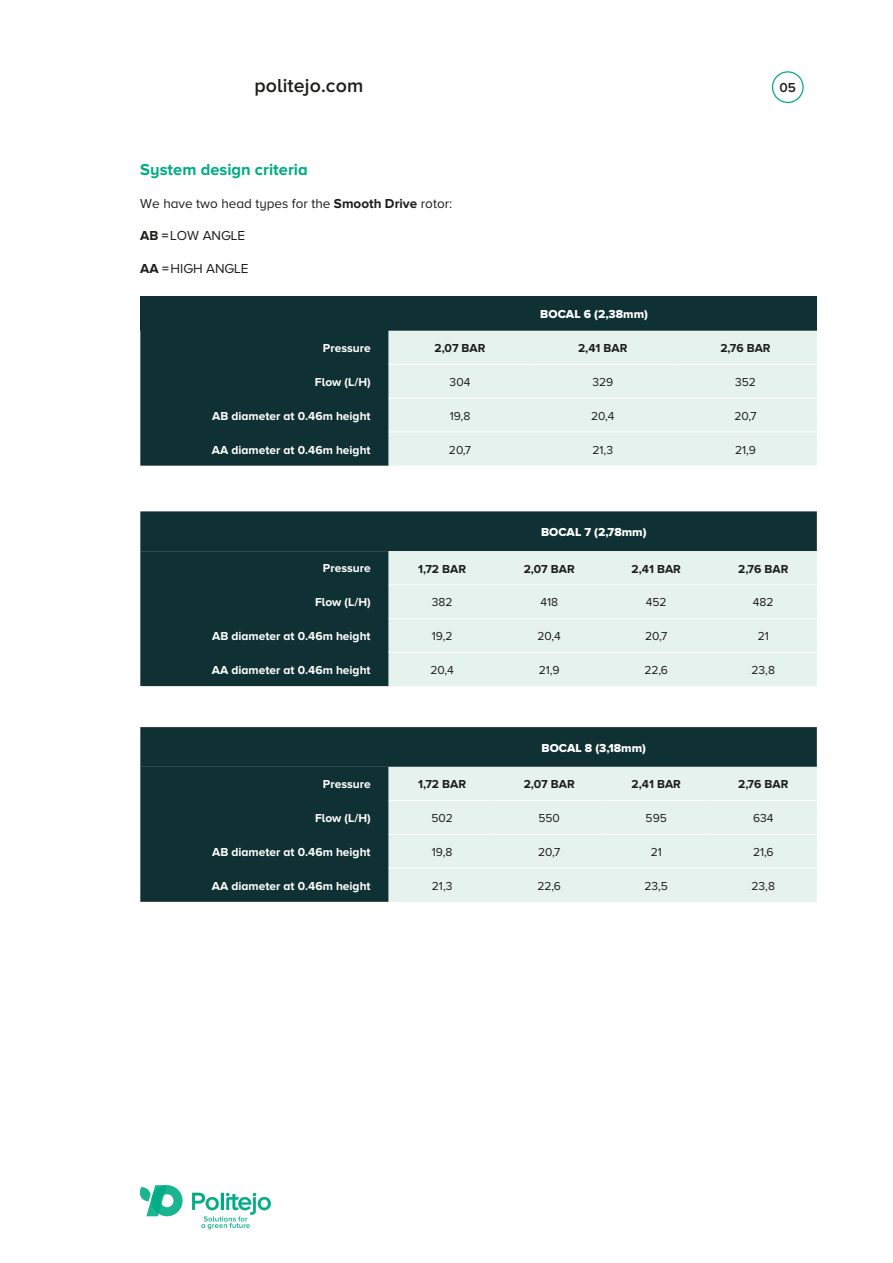
<style>
.page{position:relative;width:893px;height:1263px;background:#fff}
.page>*{position:absolute;margin:0;border:0;box-sizing:border-box;transform-origin:0 0}
.t1{font:600 19.5px "Proxima Nova A";letter-spacing:.005em;color:#1d1d1b}
.t2{font:700 16.5px "Proxima Nova A";color:#00ac84}
.t3{font:13.5px "Proxima Nova A";color:#1d1d1b}
.t4{font:600 13.5px "Proxima Nova A";color:#1d1d1b}
.t5{font:700 12px "Proxima Nova A";color:#fff}
.t6{font:12px "Proxima Nova A";color:#1d1d1b}
.t7{font:700 12px "Proxima Nova A";color:#1d1d1b}
.t8{font:12px "Proxima Nova A Extrabld";color:#fff}
.s1{font-weight:700}
</style>
<div class="page">
<svg style="left:772px;top:71px;width:32px;height:32px"></svg>
<div style="left:140px;top:296px;width:677px;height:35px;background:#103133"></div>
<div style="left:140px;top:331px;width:249px;height:135px;background:#103133"></div>
<div style="left:389px;top:331px;width:428px;height:135px;background:#e5f2ee"></div>
<hr style="left:389px;top:364px;width:142px;height:1px;background:#fff">
<hr style="left:531px;top:364px;width:143px;height:1px;background:#fff">
<hr style="left:674px;top:364px;width:143px;height:1px;background:#fff">
<hr style="left:389px;top:398px;width:142px;height:1px;background:#fff">
<hr style="left:389px;top:431px;width:428px;height:1px;background:#fff">
<hr style="left:531px;top:398px;width:143px;height:1px;background:#fff">
<hr style="left:674px;top:398px;width:143px;height:1px;background:#fff">
<div style="left:140px;top:511px;width:677px;height:175px;background:#103133"></div>
<div style="left:389px;top:551px;width:428px;height:135px;background:#e5f2ee"></div>
<hr style="left:389px;top:584px;width:107px;height:1px;background:#fff">
<hr style="left:496px;top:584px;width:107px;height:1px;background:#fff">
<hr style="left:603px;top:584px;width:107px;height:1px;background:#fff">
<hr style="left:710px;top:584px;width:107px;height:1px;background:#fff">
<hr style="left:389px;top:618px;width:107px;height:1px;background:#fff">
<hr style="left:389px;top:652px;width:428px;height:1px;background:#fff">
<hr style="left:496px;top:618px;width:107px;height:1px;background:#fff">
<hr style="left:603px;top:618px;width:107px;height:1px;background:#fff">
<hr style="left:710px;top:618px;width:107px;height:1px;background:#fff">
<div style="left:140px;top:727px;width:677px;height:175px;background:#103133"></div>
<div style="left:389px;top:767px;width:428px;height:135px;background:#e5f2ee"></div>
<hr style="left:389px;top:800px;width:107px;height:1px;background:#fff">
<hr style="left:496px;top:800px;width:107px;height:1px;background:#fff">
<hr style="left:603px;top:800px;width:107px;height:1px;background:#fff">
<hr style="left:710px;top:800px;width:107px;height:1px;background:#fff">
<hr style="left:389px;top:834px;width:107px;height:1px;background:#fff">
<hr style="left:496px;top:834px;width:107px;height:1px;background:#fff">
<hr style="left:603px;top:834px;width:107px;height:1px;background:#fff">
<hr style="left:710px;top:834px;width:107px;height:1px;background:#fff">
<svg style="left:192px;top:1193px;width:79px;height:36px"></svg>
<svg style="left:140px;top:1185px;width:43px;height:31px"></svg>
<hr style="left:389px;top:868px;width:428px;height:1px;background:#fff">
<h1 class="t1" style="left:255px;top:75px;width:110px">politejo.com</h1>
<p class="t4" style="left:779px;top:80px;width:18px">05</p>
<h2 class="t2" style="left:140px;top:160px;width:169px">System design criteria</h2>
<p class="t3" style="left:140px;top:196px;width:313px">We have two head types for the <span class="s1">Smooth Drive</span> rotor:</p>
<p class="t3" style="left:140px;top:228px;width:106px"><span class="s1">AB =</span>LOW ANGLE</p>
<p class="t3" style="left:140px;top:261px;width:110px"><span class="s1">AA =</span>HIGH ANGLE</p>
<p class="t8" style="left:540px;top:307px;width:109px">BOCAL 6 (2,38mm)</p>
<p class="t5" style="left:323px;top:342px;width:49px">Pressure</p>
<p class="t5" style="left:315px;top:376px;width:57px">Flow (L/H)</p>
<p class="t5" style="left:212px;top:409px;width:160px">AB diameter at 0.46m height</p>
<p class="t5" style="left:212px;top:443px;width:160px">AA diameter at 0.46m height</p>
<p class="t5" style="left:323px;top:561px;width:49px">Pressure</p>
<p class="t5" style="left:315px;top:595px;width:57px">Flow (L/H)</p>
<p class="t5" style="left:212px;top:629px;width:160px">AB diameter at 0.46m height</p>
<p class="t5" style="left:212px;top:663px;width:160px">AA diameter at 0.46m height</p>
<p class="t5" style="left:323px;top:777px;width:49px">Pressure</p>
<p class="t5" style="left:315px;top:811px;width:57px">Flow (L/H)</p>
<p class="t5" style="left:212px;top:845px;width:160px">AB diameter at 0.46m height</p>
<p class="t5" style="left:212px;top:879px;width:160px">AA diameter at 0.46m height</p>
<p class="t7" style="left:435px;top:341px;width:52px">2,07 BAR</p>
<p class="t7" style="left:578px;top:341px;width:51px">2,41 BAR</p>
<p class="t7" style="left:720px;top:341px;width:52px">2,76 BAR</p>
<p class="t6" style="left:450px;top:375px;width:22px">304</p>
<p class="t6" style="left:592px;top:375px;width:22px">329</p>
<p class="t6" style="left:735px;top:375px;width:22px">352</p>
<p class="t6" style="left:450px;top:409px;width:22px">19,8</p>
<p class="t6" style="left:591px;top:409px;width:25px">20,4</p>
<p class="t6" style="left:734px;top:409px;width:24px">20,7</p>
<p class="t6" style="left:449px;top:443px;width:24px">20,7</p>
<p class="t6" style="left:592px;top:443px;width:22px">21,3</p>
<p class="t6" style="left:735px;top:443px;width:22px">21,9</p>
<p class="t8" style="left:541px;top:525px;width:107px">BOCAL 7 (2,78mm)</p>
<p class="t7" style="left:418px;top:562px;width:49px">1,72 BAR</p>
<p class="t7" style="left:524px;top:562px;width:52px">2,07 BAR</p>
<p class="t7" style="left:632px;top:562px;width:51px">2,41 BAR</p>
<p class="t7" style="left:738px;top:562px;width:52px">2,76 BAR</p>
<p class="t6" style="left:432px;top:596px;width:22px">382</p>
<p class="t6" style="left:540px;top:596px;width:19px">418</p>
<p class="t6" style="left:646px;top:596px;width:22px">452</p>
<p class="t6" style="left:753px;top:596px;width:22px">482</p>
<p class="t6" style="left:432px;top:630px;width:22px">19,2</p>
<p class="t6" style="left:537px;top:630px;width:25px">20,4</p>
<p class="t6" style="left:645px;top:630px;width:24px">20,7</p>
<p class="t6" style="left:758px;top:630px;width:13px">21</p>
<p class="t6" style="left:430px;top:663px;width:25px">20,4</p>
<p class="t6" style="left:539px;top:663px;width:22px">21,9</p>
<p class="t6" style="left:644px;top:663px;width:25px">22,6</p>
<p class="t6" style="left:751px;top:663px;width:25px">23,8</p>
<p class="t8" style="left:542px;top:741px;width:106px">BOCAL 8 (3,18mm)</p>
<p class="t7" style="left:418px;top:777px;width:49px">1,72 BAR</p>
<p class="t7" style="left:524px;top:777px;width:52px">2,07 BAR</p>
<p class="t7" style="left:632px;top:777px;width:51px">2,41 BAR</p>
<p class="t7" style="left:738px;top:777px;width:52px">2,76 BAR</p>
<p class="t6" style="left:431px;top:811px;width:23px">502</p>
<p class="t6" style="left:538px;top:811px;width:23px">550</p>
<p class="t6" style="left:646px;top:811px;width:23px">595</p>
<p class="t6" style="left:753px;top:811px;width:22px">634</p>
<p class="t6" style="left:432px;top:845px;width:22px">19,8</p>
<p class="t6" style="left:538px;top:845px;width:24px">20,7</p>
<p class="t6" style="left:651px;top:845px;width:13px">21</p>
<p class="t6" style="left:753px;top:845px;width:22px">21,6</p>
<p class="t6" style="left:432px;top:879px;width:22px">21,3</p>
<p class="t6" style="left:537px;top:879px;width:25px">22,6</p>
<p class="t6" style="left:644px;top:879px;width:25px">23,5</p>
<p class="t6" style="left:752px;top:879px;width:25px">23,8</p>
</div>
